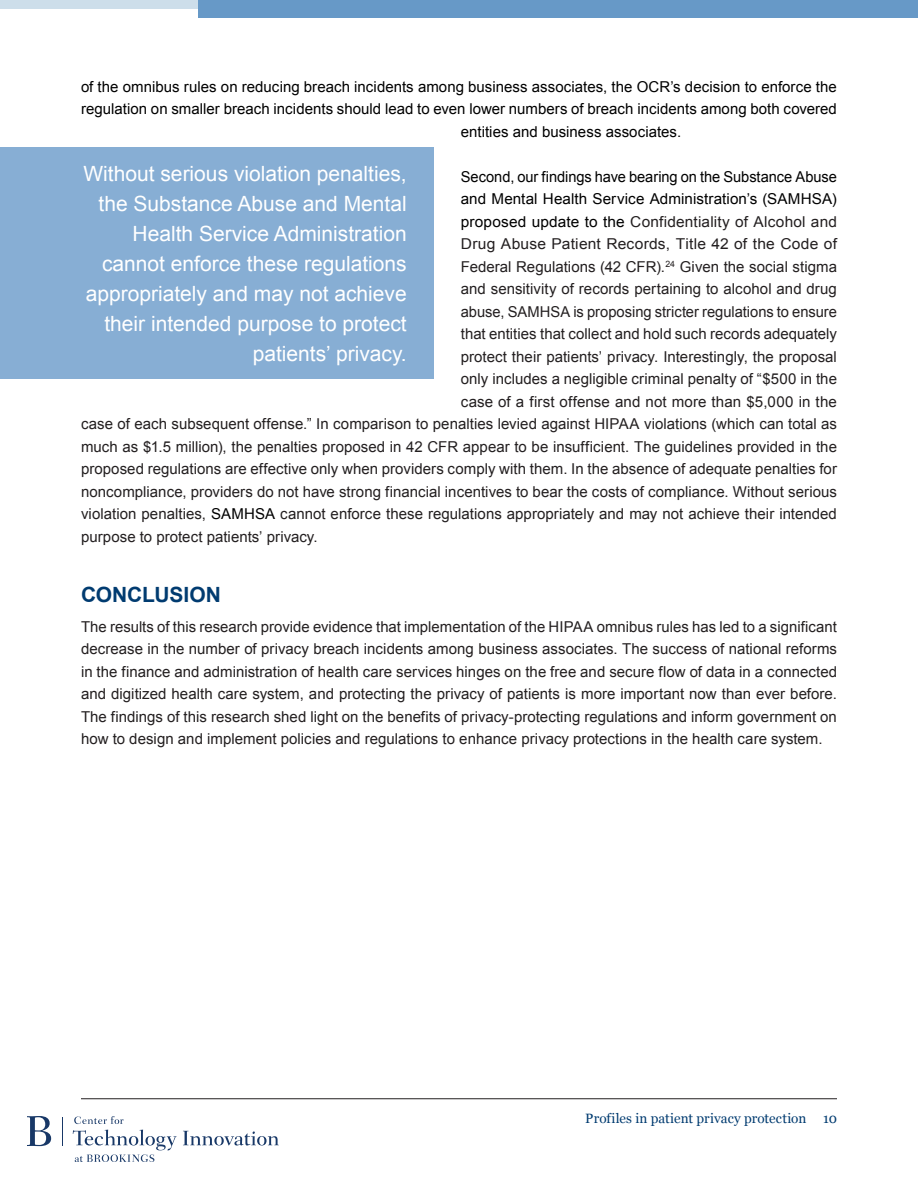
<style>
.page{position:relative;width:918px;height:1188px;background:#fff}
.page>*{position:absolute;margin:0;border:0;box-sizing:border-box;transform-origin:0 0}
.PullQuoteonLeftSide{font:21px/30px "Arial";color:#fff;text-align:right}
.Blue_Section_Header{font:700 21px "Arial";letter-spacing:-.005em;color:#003b70}
.BodyText{font:15px/22.5px "Arial";letter-spacing:.005em;color:#231f20;text-align:justify}
.BodyText-2{font:15px "Arial";letter-spacing:.005em;color:#000}
.BodyText-3{font:15px "Arial";letter-spacing:.005em;color:#231f20;scale:1.04 1}
.t1{font:13.5px "Georgia";letter-spacing:.005em;color:#003b70}
.s1{color:#000}
</style>
<div class="page">
<hr style="left:81px;top:1098px;width:756px;height:1px;background:#231f20">
<svg style="left:74px;top:1116px;width:50px;height:8px"></svg>
<svg style="left:183px;top:1131px;width:96px;height:15px"></svg>
<svg style="left:73px;top:1130px;width:104px;height:32px"></svg>
<svg style="left:62px;top:1117px;width:1px;height:28px"></svg>
<svg style="left:27px;top:1116px;width:24px;height:30px"></svg>
<div style="left:198px;top:0;width:720px;height:18px;background:#6799c7"></div>
<div style="left:0;top:0;width:198px;height:9px;background:#cddeea"></div>
<div style="left:0;top:148px;width:434px;height:231px;background:#87aed4"></div>
<p class="BodyText-2" style="left:81px;top:77px;width:757px">of the omnibus rules on reducing breach incidents among business associates, the OCR’s decision to enforce the</p>
<p class="BodyText-2" style="left:81px;top:99px;width:757px">regulation on smaller breach incidents should lead to even lower numbers of breach incidents among both covered</p>
<p class="BodyText-2" style="left:461px;top:122px;width:222px">entities and business associates.</p>
<p class="BodyText-2" style="left:461px;top:167px;width:378px">Second, our findings have bearing on the Substance Abuse</p>
<p class="BodyText-2" style="left:461px;top:189px;width:378px">and Mental Health Service Administration’s (SAMHSA)</p>
<p class="BodyText" style="left:461px;top:211px;width:378px"><span class="s1">proposed update to the</span> Confidentiality of Alcohol and</p>
<p class="BodyText-3" style="left:461px;top:234px;width:363px">Drug Abuse Patient Records, Title 42 of the Code of</p>
<p class="BodyText" style="left:461px;top:256px;width:378px">Federal Regulations (42 CFR).<sup>24</sup> Given the social stigma</p>
<p class="BodyText" style="left:461px;top:278px;width:378px">and sensitivity of records pertaining to alcohol and drug</p>
<p class="BodyText" style="left:461px;top:301px;width:378px">abuse, SAMHSA is proposing stricter regulations to ensure</p>
<p class="BodyText" style="left:461px;top:323px;width:378px">that entities that collect and hold such records adequately</p>
<p class="BodyText" style="left:461px;top:346px;width:378px">protect their patients’ privacy. Interestingly, the proposal</p>
<p class="BodyText" style="left:461px;top:368px;width:378px">only includes a negligible criminal penalty of “$500 in the</p>
<p class="BodyText" style="left:461px;top:391px;width:378px">case of a first offense and not more than $5,000 in the</p>
<p class="BodyText" style="left:81px;top:413px;width:758px">case of each subsequent offense.” In comparison to penalties levied against HIPAA violations (which can total as</p>
<p class="BodyText" style="left:81px;top:436px;width:758px">much as $1.5 million), the penalties proposed in 42 CFR appear to be insufficient. The guidelines provided in the</p>
<p class="BodyText" style="left:81px;top:458px;width:758px">proposed regulations are effective only when providers comply with them. In the absence of adequate penalties for</p>
<p class="BodyText" style="left:81px;top:481px;width:758px">noncompliance, providers do not have strong financial incentives to bear the costs of compliance. Without serious</p>
<p class="BodyText" style="left:81px;top:503px;width:757px">violation penalties, <span class="s1">SAMHSA</span> cannot enforce these regulations appropriately and may not achieve their intended</p>
<p class="BodyText" style="left:81px;top:526px;width:238px">purpose to protect patients’ privacy.</p>
<p class="PullQuoteonLeftSide" style="left:83px;top:159px;width:325px">Without serious violation penalties, the Substance Abuse and Mental<br>Health Service Administration cannot enforce these regulations appropriately and may not achieve their intended purpose to protect patients’ privacy.</p>
<p class="Blue_Section_Header" style="left:81px;top:581px;width:142px">CONCLUSION</p>
<p class="BodyText" style="left:81px;top:616px;width:758px">The results of this research provide evidence that implementation of the HIPAA omnibus rules has led to a significant decrease in the number of privacy breach incidents among business associates. The success of national reforms in the finance and administration of health care services hinges on the free and secure flow of data in a connected and digitized health care system, and protecting the privacy of patients is more important now than ever before.<br>The findings of this research shed light on the benefits of privacy-protecting regulations and inform government on how to design and implement policies and regulations to enhance privacy protections in the health care system.</p>
<p class="t1" style="left:585px;top:1110px;width:253px">Profiles in patient privacy protection 10</p>
</div>
